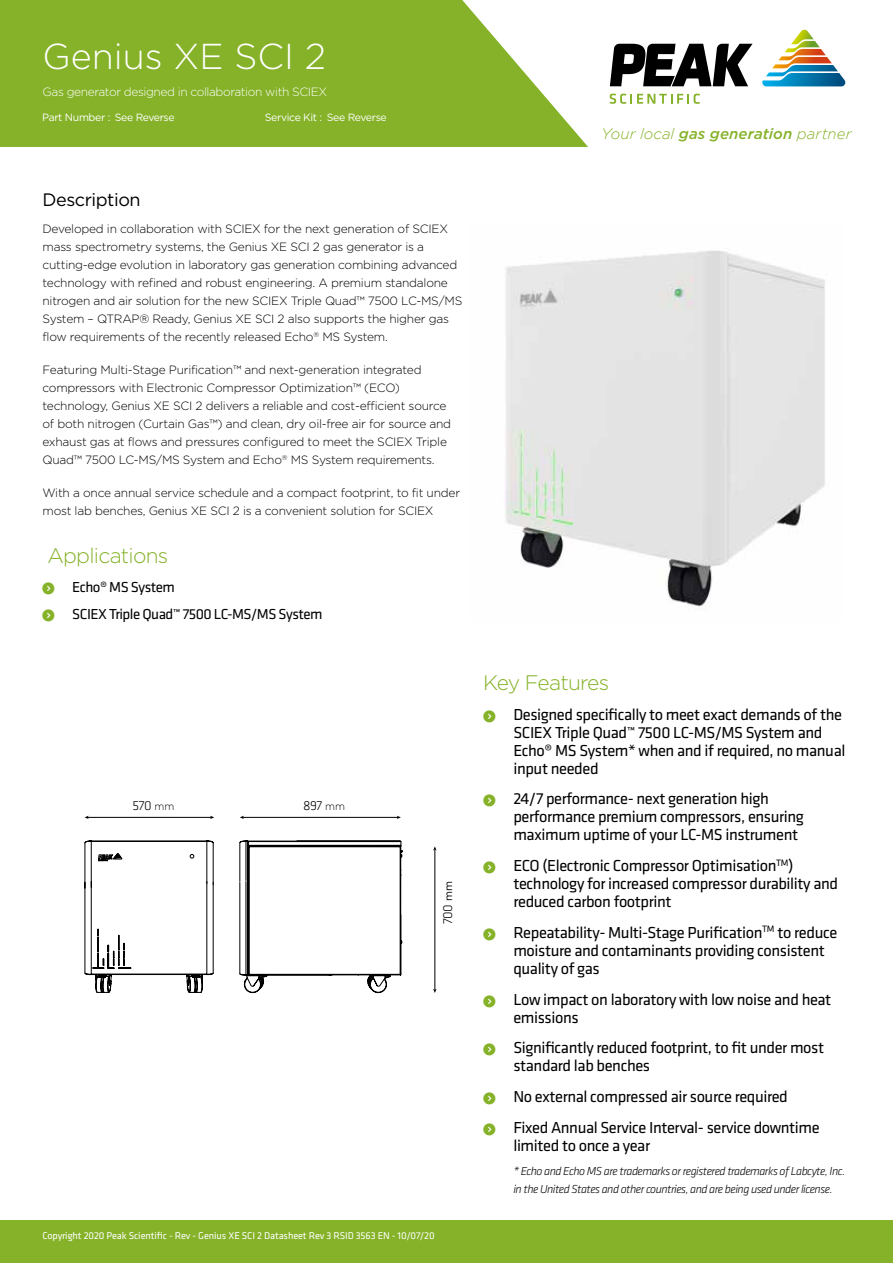
<style>
.page{position:relative;width:893px;height:1263px;background:#fff}
.page>*{position:absolute;margin:0;border:0;box-sizing:border-box;transform-origin:0 0}
.t1{font:300 36px "Gotham";color:#fff}
.t2{font:300 21px "Gotham";letter-spacing:-.035em;color:#85b228}
.t3{font:18px "Gotham";letter-spacing:-.025em;color:#000}
.t4{font:16.5px/18px "Klavika";letter-spacing:-.025em;color:#000}
.t5{font:15px/26.5px "Klavika";letter-spacing:-.035em;color:#000}
.t6{font:italic 300 15px "Gotham";letter-spacing:.005em;color:#85b228}
.t7{font:300 13.5px "Klavika";letter-spacing:-.035em;color:#000}
.t8{font:300 12px/18px "Gotham";letter-spacing:-.02em;color:#000}
.t9{font:italic 300 12px/18px "Klavika";letter-spacing:-.04em;color:#000}
.t10{font:300 12px "Gotham";letter-spacing:-.035em;color:#fff}
.t11{font:10.5px "Gotham";letter-spacing:-.035em;color:#fff}
.t12{font:10.2px "Klavika";letter-spacing:-.01em;color:#fff}
.s1{font-family:"Gotham";font-size:10.5px}
.s2{font-family:"Gotham";font-weight:400;font-size:10.5px}
.s3{font-weight:500}
</style>
<div class="page">
<div style="left:0;top:1220px;width:893px;height:43px;background:#85b228"></div>
<svg style="left:610px;top:44px;width:143px;height:42px"></svg>
<svg style="left:610px;top:94px;width:90px;height:10px"></svg>
<svg style="left:762px;top:30px;width:83px;height:56px"></svg>
<svg style="left:0;top:0;width:588px;height:147px;background:#8fb83b"></svg>
<img style="left:504px;top:250px;width:322px;height:360px">
<svg style="left:240px;top:841px;width:162px;height:153px"></svg>
<hr style="left:243px;top:817px;width:155px;height:1px;background:#000">
<hr style="left:87px;top:817px;width:124px;height:1px;background:#000">
<hr style="left:435px;top:849px;width:1px;height:141px;background:#000">
<svg style="left:85px;top:841px;width:128px;height:152px"></svg>
<h1 class="t1" style="left:43px;top:36px;width:285px">Genius XE SCI 2</h1>
<p class="t10" style="left:43px;top:85px;width:286px">Gas generator designed in collaboration with SCIEX</p>
<p class="t11" style="left:42px;top:111px;width:134px">Part Number : See Reverse</p>
<p class="t11" style="left:265px;top:111px;width:123px">Service Kit : See Reverse</p>
<p class="t11" style="left:115px;top:111px;width:44px">99-9999</p>
<h3 class="t3" style="left:43px;top:188px;width:100px">Description</h3>
<p class="t8" style="left:43px;top:219px;width:421px">Developed in collaboration with SCIEX for the next generation of SCIEX mass spectrometry systems, the Genius XE SCI 2 gas generator is a cutting-edge evolution in laboratory gas generation combining advanced technology with refined and robust engineering. A premium standalone nitrogen and air solution for the new SCIEX Triple Quad™ 7500 LC-MS/MS System – QTRAP® Ready, Genius XE SCI 2 also supports the higher gas flow requirements of the recently released Echo<sup>®</sup> MS System.</p>
<p class="t8" style="left:43px;top:360px;width:410px">Featuring Multi-Stage Purification™ and next-generation integrated compressors with Electronic Compressor Optimization™ (ECO) technology, Genius XE SCI 2 delivers a reliable and cost-efficient source of both nitrogen (Curtain Gas™) and clean, dry oil-free air for source and exhaust gas at flows and pressures configured to meet the SCIEX Triple Quad™ 7500 LC-MS/MS System and Echo<sup>®</sup> MS System requirements.</p>
<p class="t8" style="left:43px;top:483px;width:419px">With a once annual service schedule and a compact footprint, to fit under most lab benches, Genius XE SCI 2 is a convenient solution for SCIEX</p>
<h2 class="t2" style="left:47px;top:544px;width:123px">Applications</h2>
<p class="t5" style="left:72px;top:573px;width:252px">Echo® MS System<br>SCIEX Triple Quad™ 7500 LC-MS/MS System</p>
<p class="t7" style="left:132px;top:798px;width:44px">570 <span class="s1">mm</span></p>
<p class="t7" style="left:303px;top:798px;width:44px">897 <span class="s1">mm</span></p>
<p class="t7" style="left:440px;top:924px;width:44px;rotate:-90deg">700 <span class="s2">mm</span></p>
<p class="t12" style="left:43px;top:1229px;width:394px">Copyright 2020 Peak Scientific - Rev - Genius XE SCI 2 Datasheet Rev 3 RSID 3563 EN - 10/07/20</p>
<p class="t6" style="left:601px;top:125px;width:252px">Your local <span class="s3">gas generation</span> partner</p>
<h2 class="t2" style="left:483px;top:671px;width:128px">Key Features</h2>
<h3 class="t4" style="left:513px;top:704px;width:334px">Designed specifically to meet exact demands of the SCIEX Triple Quad™ 7500 LC-MS/MS System and Echo® MS System* when and if required, no manual input needed</h3>
<h3 class="t4" style="left:513px;top:789px;width:292px">24/7 performance- next generation high performance premium compressors, ensuring maximum uptime of your LC-MS instrument</h3>
<h3 class="t4" style="left:513px;top:856px;width:326px">ECO (Electronic Compressor Optimisation<sup>TM</sup>) technology for increased compressor durability and reduced carbon footprint</h3>
<h3 class="t4" style="left:513px;top:923px;width:325px">Repeatability- Multi-Stage Purification<sup>TM</sup> to reduce moisture and contaminants providing consistent quality of gas</h3>
<h3 class="t4" style="left:513px;top:989px;width:319px">Low impact on laboratory with low noise and heat emissions</h3>
<h3 class="t4" style="left:513px;top:1038px;width:312px">Significantly reduced footprint, to fit under most standard lab benches</h3>
<h3 class="t4" style="left:513px;top:1081px;width:308px;line-height:30.8px">No external compressed air source required<br>Fixed Annual Service Interval- service downtime</h3>
<h3 class="t4" style="left:513px;top:1136px;width:138px">limited to once a year</h3>
<p class="t9" style="left:513px;top:1162px;width:333px">* Echo and Echo MS are trademarks or registered trademarks of Labcyte, Inc. in the United States and other countries, and are being used under license.</p>
</div>
